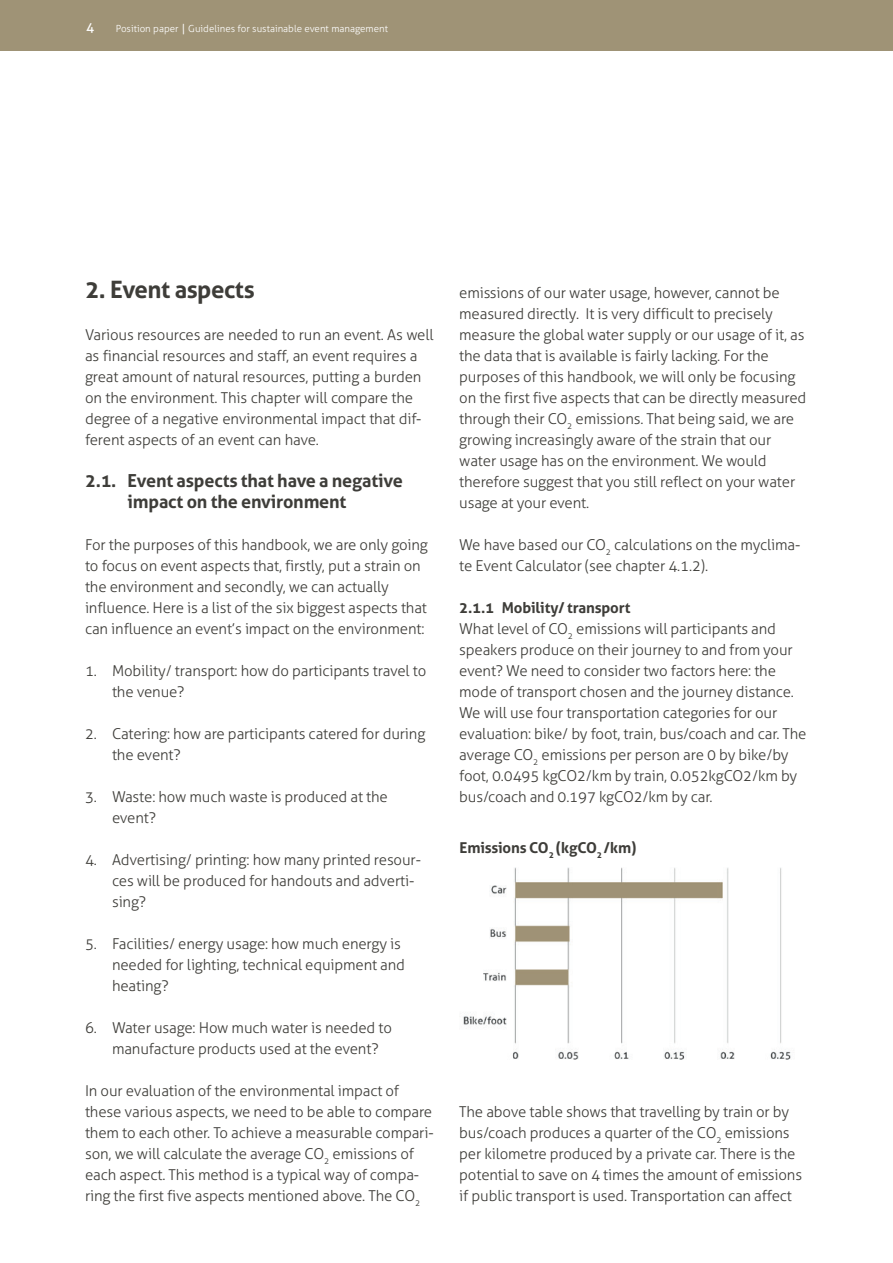
<style>
.page{position:relative;width:893px;height:1263px;background:#fff}
.page>*{position:absolute;margin:0;border:0;box-sizing:border-box;transform-origin:0 0}
.t1{font:700 24px "Aller";letter-spacing:-.02em;color:#3e3d39}
.t2{font:700 18px/21px "Aller";letter-spacing:-.01em;color:#3e3d39}
.t3{font:300 15px/21px "Aller";letter-spacing:-.01em;color:#3e3d39}
.t4{font:700 15px "Aller";letter-spacing:-.01em;color:#3e3d39}
.t5{font:13.5px "Aller";color:#fff}
.t6{font:300 9.75px "Aller";color:#fff}
.s1{font-family:"Kristen ITC";font-weight:400}
.s2{font-weight:700}
</style>
<div class="page">
<div style="left:0;top:0;width:893px;height:51px;background:#9f9376"></div>
<img style="left:463px;top:867px;width:328px;height:193px">
<p class="t5" style="left:86px;top:19px;width:10px">4</p>
<p class="t6" style="left:116px;top:23px;width:274px">Position paper <span class="s1">|</span> Guidelines for sustainable event management</p>
<h1 class="t1" style="left:85px;top:274px;width:171px">2. Event aspects</h1>
<p class="t3" style="left:85px;top:324px;width:350px">Various resources are needed to run an event. As well as financial resources and staff, an event requires a great amount of natural resources, putting a burden on the environment. This chapter will compare the degree of a negative environmental impact that dif&shy;ferent aspects of an event can have.</p>
<p class="t2" style="left:128px;top:470px;width:277px;text-indent:-43px">2.1. Event aspects that have a negative impact on the environment</p>
<p class="t3" style="left:85px;top:534px;width:344px">For the purposes of this handbook, we are only going to focus on event aspects that, firstly, put a strain on the environment and secondly, we can actually influence. Here is a list of the six biggest aspects that can influence an event’s impact on the environment:</p>
<p class="t3" style="left:112px;top:660px;width:316px;text-indent:-27px">1. Mobility/ transport: how do participants travel to the venue?</p>
<p class="t3" style="left:112px;top:723px;width:315px;text-indent:-27px">2. Catering: how are participants catered for during the event?</p>
<p class="t3" style="left:112px;top:786px;width:277px;text-indent:-27px">3. Waste: how much waste is produced at the event?</p>
<p class="t3" style="left:112px;top:849px;width:310px;text-indent:-27px">4. Advertising/ printing: how many printed resour&shy;ces will be produced for handouts and adverti&shy;sing?</p>
<p class="t3" style="left:112px;top:933px;width:294px;text-indent:-27px">5. Facilities/ energy usage: how much energy is needed for lighting, technical equipment and heating?</p>
<p class="t3" style="left:112px;top:1017px;width:281px;text-indent:-27px">6. Water usage: How much water is needed to manufacture products used at the event?</p>
<p class="t3" style="left:85px;top:1080px;width:350px">In our evaluation of the environmental impact of these various aspects, we need to be able to compare them to each other. To achieve a measurable compari&shy;son, we will calculate the average CO<sub>2</sub> emissions of each aspect. This method is a typical way of compa&shy;ring the first five aspects mentioned above. The CO<sub>2</sub></p>
<p class="t3" style="left:459px;top:282px;width:349px">emissions of our water usage, however, cannot be measured directly. It is very difficult to precisely measure the global water supply or our usage of it, as the data that is available is fairly lacking. For the purposes of this handbook, we will only be focusing on the first five aspects that can be directly measured through their CO<sub>2</sub> emissions. That being said, we are growing increasingly aware of the strain that our water usage has on the environment. We would therefore suggest that you still reflect on your water usage at your event.</p>
<p class="t3" style="left:459px;top:534px;width:343px">We have based our CO<sub>2</sub> calculations on the myclima&shy;te Event Calculator (see chapter 4.1.2).</p>
<p class="t3" style="left:459px;top:597px;width:349px"><span class="s2">2.1.1 Mobility/ transport<br></span>What level of CO<sub>2</sub> emissions will participants and speakers produce on their journey to and from your event? We need to consider two factors here: the mode of transport chosen and the journey distance.<br>We will use four transportation categories for our evaluation: bike/ by foot, train, bus/coach and car. The average CO<sub>2</sub> emissions per person are 0 by bike/by foot, 0.0495 kgCO2/km by train, 0.052kgCO2/km by bus/coach and 0.197 kgCO2/km by car.</p>
<p class="t4" style="left:460px;top:838px;width:179px">Emissions CO<sub>2</sub> (kgCO<sub>2</sub> /km)</p>
<p class="t3" style="left:459px;top:1101px;width:344px">The above table shows that travelling by train or by bus/coach produces a quarter of the CO<sub>2</sub> emissions per kilometre produced by a private car. There is the potential to save on 4 times the amount of emissions if public transport is used. Transportation can affect</p>
</div>
